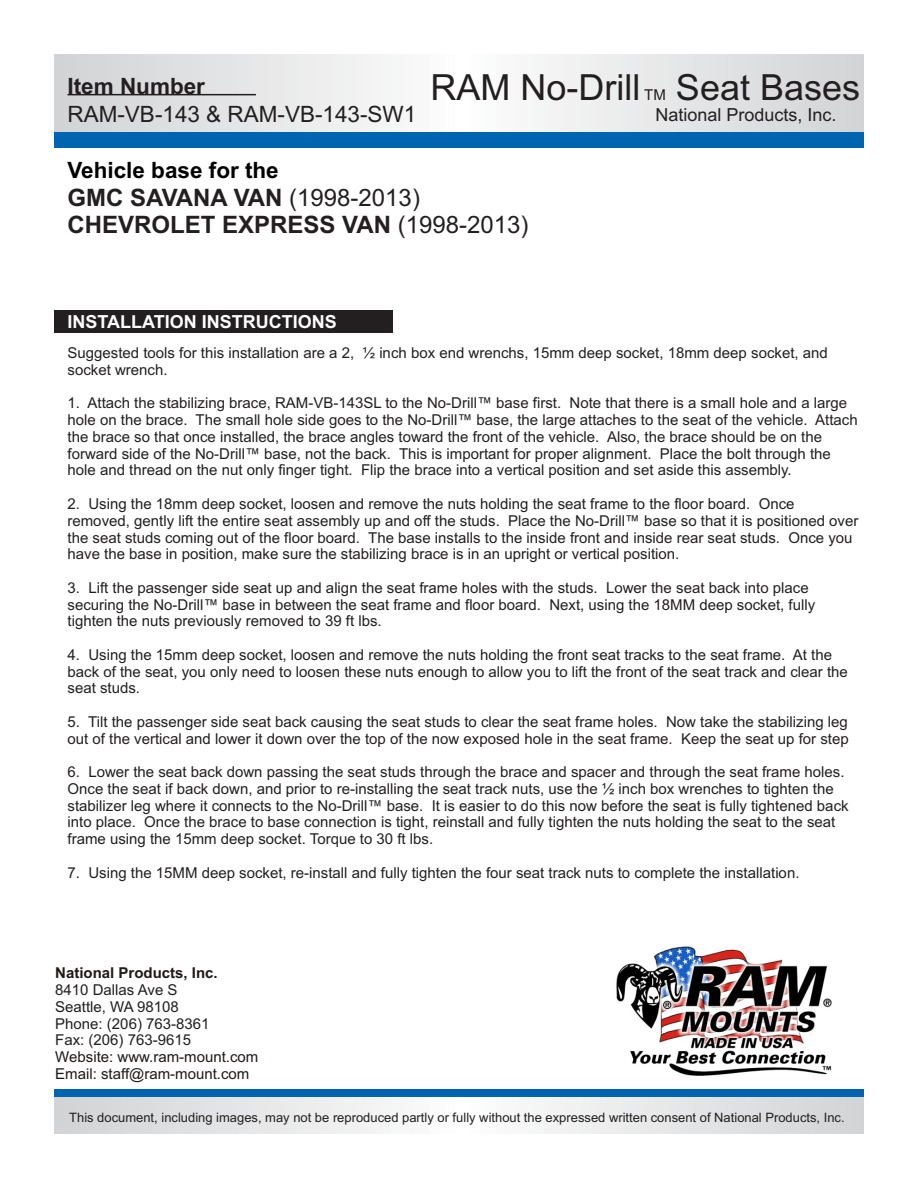
<style>
.page{position:relative;width:918px;height:1188px;background:#fff}
.page>*{position:absolute;margin:0;border:0;box-sizing:border-box;transform-origin:0 0}
.t1{font:36px "Arial";color:#231f20}
.t2{font:700 24px/26.8px "Arial";color:#231f20}
.t3{font:22.5px "Arial";color:#231f20}
.t4{font:700 22.5px "Arial";color:#000}
.t5{font:700 22.5px "Arial";color:#231f20}
.t6{font:700 18px "Arial";color:#fff}
.t7{font:18px "Arial";color:#231f20}
.t8{font:15px/16.8px "Arial";color:#231f20}
.t9{font:15px/16.8px "Arial";color:#1f1a17}
.t10{font:700 15px "Arial";color:#1f1a17}
.t11{font:12.9px "Arial";color:#231f20}
.s1{font-weight:400}
</style>
<div class="page">
<div style="left:54px;top:310px;width:338px;height:23px;background:#231f20"></div>
<div style="left:54px;top:1090px;width:810px;height:44px;background:#0065b1"></div>
<svg style="left:54px;top:1098px;width:810px;height:36px;background:#e7e7e8"></svg>
<div style="left:54px;top:54px;width:810px;height:94px;background:#0065b1"></div>
<svg style="left:54px;top:54px;width:810px;height:77px;background:#e6e7e8"></svg>
<hr style="left:68px;top:94px;width:188px;height:1px;background:#231f20">
<img style="left:616px;top:946px;width:216px;height:130px">
<h3 class="t5" style="left:68px;top:78px;width:139px">Item Number</h3>
<h3 class="t3" style="left:68px;top:105px;width:350px">RAM-VB-143 &amp; RAM-VB-143-SW1</h3>
<h3 class="t4" style="left:68px;top:161px;width:213px">Vehicle base for the</h3>
<h1 class="t1" style="left:676px;top:74px;width:186px">Seat Bases</h1>
<p class="t7" style="left:655px;top:108px;width:183px">National Products, Inc.</p>
<h1 class="t1" style="left:430px;top:74px;width:211px">RAM No-Drill</h1>
<p class="t8" style="left:644px;top:88px;width:23px">TM</p>
<h2 class="t2" style="left:67px;top:187px;width:463px">GMC SAVANA VAN <span class="s1">(1998-2013)<br></span>CHEVROLET EXPRESS VAN <span class="s1">(1998-2013)</span></h2>
<p class="t6" style="left:68px;top:315px;width:271px">INSTALLATION INSTRUCTIONS</p>
<p class="t8" style="left:68px;top:346px;width:762px">Suggested tools for this installation are a 2, ½ inch box end wrenchs, 15mm deep socket, 18mm deep socket, and socket wrench.</p>
<p class="t8" style="left:68px;top:396px;width:792px">1. Attach the stabilizing brace, RAM-VB-143SL to the No-Drill™ base first. Note that there is a small hole and a large hole on the brace. The small hole side goes to the No-Drill™ base, the large attaches to the seat of the vehicle. Attach the brace so that once installed, the brace angles toward the front of the vehicle. Also, the brace should be on the forward side of the No-Drill™ base, not the back. This is important for proper alignment. Place the bolt through the hole and thread on the nut only finger tight. Flip the brace into a vertical position and set aside this assembly.</p>
<p class="t8" style="left:68px;top:497px;width:792px">2. Using the 18mm deep socket, loosen and remove the nuts holding the seat frame to the floor board. Once removed, gently lift the entire seat assembly up and off the studs. Place the No-Drill™ base so that it is positioned over the seat studs coming out of the floor board. The base installs to the inside front and inside rear seat studs. Once you have the base in position, make sure the stabilizing brace is in an upright or vertical position.</p>
<p class="t8" style="left:68px;top:580px;width:749px">3. Lift the passenger side seat up and align the seat frame holes with the studs. Lower the seat back into place securing the No-Drill™ base in between the seat frame and floor board. Next, using the 18MM deep socket, fully tighten the nuts previously removed to 39 ft lbs.</p>
<p class="t8" style="left:68px;top:648px;width:782px">4. Using the 15mm deep socket, loosen and remove the nuts holding the front seat tracks to the seat frame. At the back of the seat, you only need to loosen these nuts enough to allow you to lift the front of the seat track and clear the seat studs.</p>
<p class="t8" style="left:68px;top:715px;width:783px">5. Tilt the passenger side seat back causing the seat studs to clear the seat frame holes. Now take the stabilizing leg out of the vertical and lower it down over the top of the now exposed hole in the seat frame. Keep the seat up for step</p>
<p class="t8" style="left:68px;top:765px;width:783px">6. Lower the seat back down passing the seat studs through the brace and spacer and through the seat frame holes.<br>Once the seat if back down, and prior to re-installing the seat track nuts, use the ½ inch box wrenches to tighten the stabilizer leg where it connects to the No-Drill™ base. It is easier to do this now before the seat is fully tightened back into place. Once the brace to base connection is tight, reinstall and fully tighten the nuts holding the seat to the seat frame using the 15mm deep socket. Torque to 30 ft lbs.</p>
<p class="t8" style="left:68px;top:865px;width:734px">7. Using the 15MM deep socket, re-install and fully tighten the four seat track nuts to complete the installation.</p>
<p class="t10" style="left:55px;top:967px;width:164px">National Products, Inc.</p>
<p class="t8" style="left:55px;top:983px;width:156px">8410 Dallas Ave S<br>Seattle, WA 98108<br>Phone: (206) 763-8361<br>Fax: (206) 763-9615</p>
<p class="t9" style="left:55px;top:1050px;width:205px">Website: www.ram-mount.com<br>Email: staff@ram-mount.com</p>
<p class="t11" style="left:69px;top:1112px;width:777px">This document, including images, may not be reproduced partly or fully without the expressed written consent of National Products, Inc.</p>
</div>
